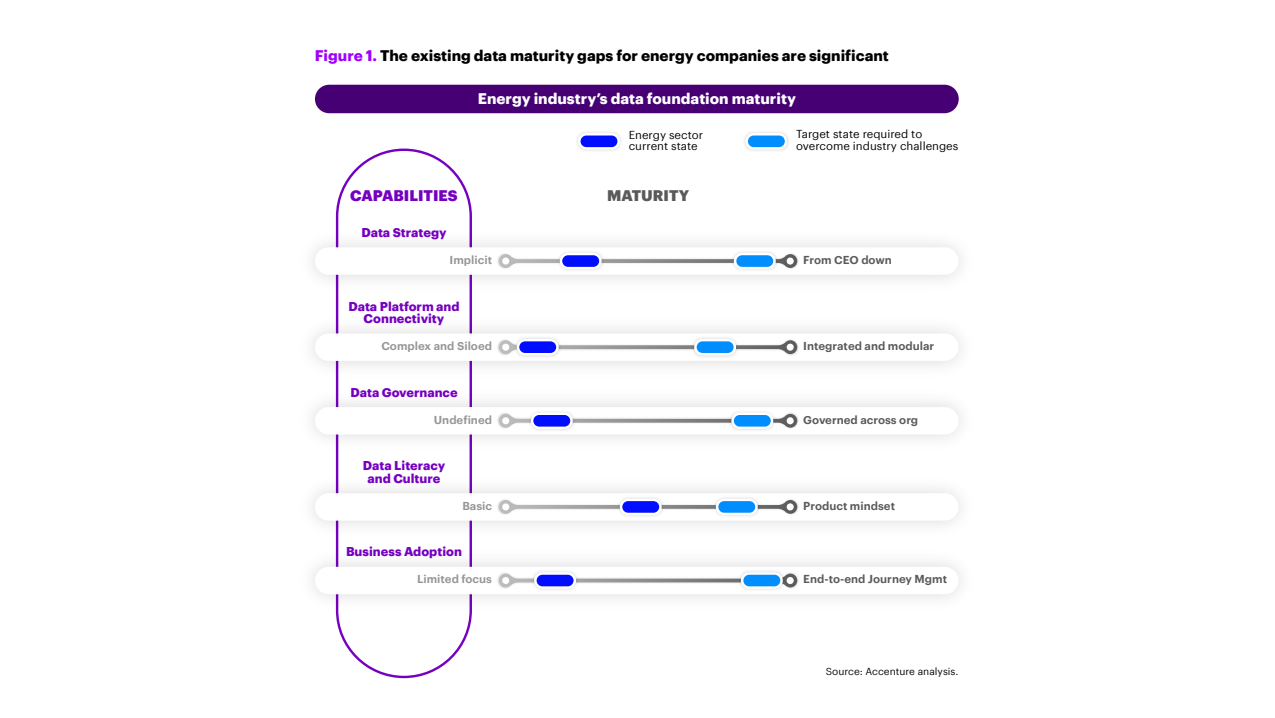
<style>
.page{position:relative;width:1275px;height:718px;background:#fff}
.page>*{position:absolute;margin:0;border:0;box-sizing:border-box;transform-origin:0 0}
.t1{font:700 15px "Graphik";color:#000}
.t2{font:700 15px "Graphik";color:#fff}
.t3{font:900 15px "Graphik";color:#7500c0}
.t4{font:900 15px "Graphik";color:#5a5a5a}
.t5{font:700 12.5px/12.5px "Graphik";color:#7500c0;text-align:center}
.t6{font:600 11.25px "Graphik";color:#5a5a5a}
.t7{font:11.25px/11.2px "Graphik";color:#000}
.t8{font:600 11.25px "Graphik";color:#969696}
.t9{font:10px "Graphik";color:#000}
.s1{color:#a100ff}
</style>
<div class="page">
<div style="left:315px;top:85px;width:643px;height:28px;background:#460073;border-radius:14px"></div>
<img style="left:312px;top:222px;width:649px;height:78px">
<div style="left:315px;top:247px;width:643px;height:28px;background:#fff;border-radius:14px"></div>
<img style="left:497px;top:253px;width:302px;height:16px">
<svg style="left:499px;top:254px;width:286px;height:14px"></svg>
<div style="left:786px;top:257px;width:7px;height:7px;background:#fff;border-radius:50%"></div>
<div style="left:502px;top:257px;width:7px;height:7px;background:#fff;border-radius:50%"></div>
<img style="left:555px;top:252px;width:51px;height:18px">
<div style="left:559px;top:253px;width:42px;height:16px;background:#fff;border-radius:8px"></div>
<div style="left:562px;top:255px;width:37px;height:12px;background:#000dff;border-radius:6px"></div>
<img style="left:729px;top:252px;width:51px;height:18px">
<div style="left:733px;top:253px;width:42px;height:16px;background:#fff;border-radius:8px"></div>
<div style="left:736px;top:255px;width:37px;height:12px;background:#008eff;border-radius:6px"></div>
<img style="left:312px;top:308px;width:649px;height:74px">
<div style="left:315px;top:333px;width:643px;height:28px;background:#fff;border-radius:14px"></div>
<img style="left:497px;top:339px;width:302px;height:16px">
<svg style="left:499px;top:340px;width:286px;height:14px"></svg>
<div style="left:786px;top:343px;width:7px;height:7px;background:#fff;border-radius:50%"></div>
<div style="left:502px;top:343px;width:7px;height:7px;background:#fff;border-radius:50%"></div>
<img style="left:512px;top:338px;width:51px;height:19px">
<div style="left:517px;top:339px;width:41px;height:16px;background:#fff;border-radius:8px"></div>
<div style="left:519px;top:341px;width:37px;height:12px;background:#000dff;border-radius:6px"></div>
<img style="left:689px;top:338px;width:51px;height:19px">
<div style="left:694px;top:339px;width:42px;height:16px;background:#fff;border-radius:8px"></div>
<div style="left:696px;top:341px;width:37px;height:12px;background:#008eff;border-radius:6px"></div>
<img style="left:312px;top:382px;width:649px;height:78px">
<div style="left:315px;top:407px;width:643px;height:27px;background:#fff;border-radius:14px"></div>
<img style="left:497px;top:412px;width:302px;height:17px">
<svg style="left:499px;top:413px;width:298px;height:14px"></svg>
<div style="left:786px;top:417px;width:7px;height:7px;background:#fff;border-radius:50%"></div>
<div style="left:502px;top:417px;width:7px;height:7px;background:#fff;border-radius:50%"></div>
<img style="left:526px;top:412px;width:51px;height:18px">
<svg style="left:531px;top:412px;width:41px;height:17px"></svg>
<div style="left:533px;top:415px;width:37px;height:11px;background:#000dff;border-radius:6px"></div>
<img style="left:727px;top:412px;width:51px;height:18px">
<svg style="left:731px;top:412px;width:42px;height:17px"></svg>
<div style="left:734px;top:415px;width:36px;height:11px;background:#008eff;border-radius:6px"></div>
<img style="left:312px;top:545px;width:649px;height:74px">
<div style="left:315px;top:566px;width:643px;height:28px;background:#fff;border-radius:14px"></div>
<img style="left:497px;top:572px;width:302px;height:17px">
<svg style="left:499px;top:573px;width:298px;height:14px"></svg>
<div style="left:786px;top:577px;width:7px;height:7px;background:#fff;border-radius:50%"></div>
<div style="left:502px;top:577px;width:7px;height:7px;background:#fff;border-radius:50%"></div>
<img style="left:529px;top:571px;width:51px;height:19px">
<svg style="left:534px;top:572px;width:42px;height:16px"></svg>
<div style="left:536px;top:574px;width:37px;height:12px;background:#000dff;border-radius:6px"></div>
<img style="left:736px;top:571px;width:51px;height:19px">
<svg style="left:741px;top:572px;width:41px;height:16px"></svg>
<div style="left:743px;top:574px;width:37px;height:12px;background:#008eff;border-radius:6px"></div>
<img style="left:312px;top:468px;width:649px;height:77px">
<div style="left:315px;top:493px;width:643px;height:27px;background:#fff;border-radius:14px"></div>
<img style="left:497px;top:503px;width:302px;height:11px">
<svg style="left:499px;top:499px;width:298px;height:14px"></svg>
<div style="left:786px;top:503px;width:7px;height:7px;background:#fff;border-radius:50%"></div>
<div style="left:502px;top:503px;width:7px;height:7px;background:#fff;border-radius:50%"></div>
<img style="left:615px;top:497px;width:51px;height:19px">
<svg style="left:620px;top:498px;width:41px;height:17px"></svg>
<div style="left:622px;top:501px;width:37px;height:11px;background:#000dff;border-radius:6px"></div>
<img style="left:711px;top:497px;width:51px;height:19px">
<svg style="left:715px;top:498px;width:42px;height:17px"></svg>
<div style="left:718px;top:501px;width:37px;height:11px;background:#008eff;border-radius:6px"></div>
<svg style="left:578px;top:133px;width:42px;height:16px"></svg>
<div style="left:580px;top:135px;width:37px;height:12px;background:#000dff;border-radius:6px"></div>
<svg style="left:745px;top:133px;width:42px;height:16px"></svg>
<div style="left:748px;top:135px;width:36px;height:12px;background:#008eff;border-radius:6px"></div>
<p class="t1" style="left:315px;top:44px;width:575px"><span class="s1">Figure 1.</span> The existing data maturity gaps for energy companies are significant</p>
<p class="t2" style="left:477px;top:87px;width:320px">Energy industry’s data foundation maturity</p>
<p class="t7" style="left:628px;top:128px;width:76px">Energy sector current state</p>
<p class="t7" style="left:796px;top:128px;width:164px">Target state required to overcome industry challenges</p>
<p class="t3" style="left:350px;top:184px;width:109px">CAPABILITIES</p>
<p class="t4" style="left:607px;top:184px;width:83px">MATURITY</p>
<p class="t5" style="left:361px;top:225px;width:87px">Data Strategy</p>
<p class="t8" style="left:449px;top:251px;width:44px">Implicit</p>
<p class="t6" style="left:803px;top:251px;width:90px">From CEO down</p>
<p class="t5" style="left:348px;top:298px;width:113px">Data Platform and<br>Connectivity</p>
<p class="t8" style="left:381px;top:337px;width:112px">Complex and Siloed</p>
<p class="t6" style="left:803px;top:337px;width:133px">Integrated and modular</p>
<p class="t5" style="left:350px;top:384px;width:109px">Data Governance</p>
<p class="t8" style="left:434px;top:411px;width:60px">Undefined</p>
<p class="t6" style="left:803px;top:411px;width:116px">Governed across org</p>
<p class="t5" style="left:363px;top:458px;width:84px">Data Literacy and Culture</p>
<p class="t8" style="left:462px;top:497px;width:31px">Basic</p>
<p class="t6" style="left:803px;top:497px;width:93px">Product mindset</p>
<p class="t5" style="left:346px;top:544px;width:117px">Business Adoption</p>
<p class="t8" style="left:417px;top:570px;width:77px">Limited focus</p>
<p class="t6" style="left:803px;top:570px;width:145px">End-to-end Journey Mgmt</p>
<p class="t9" style="left:826px;top:663px;width:134px">Source: Accenture analysis.</p>
</div>
